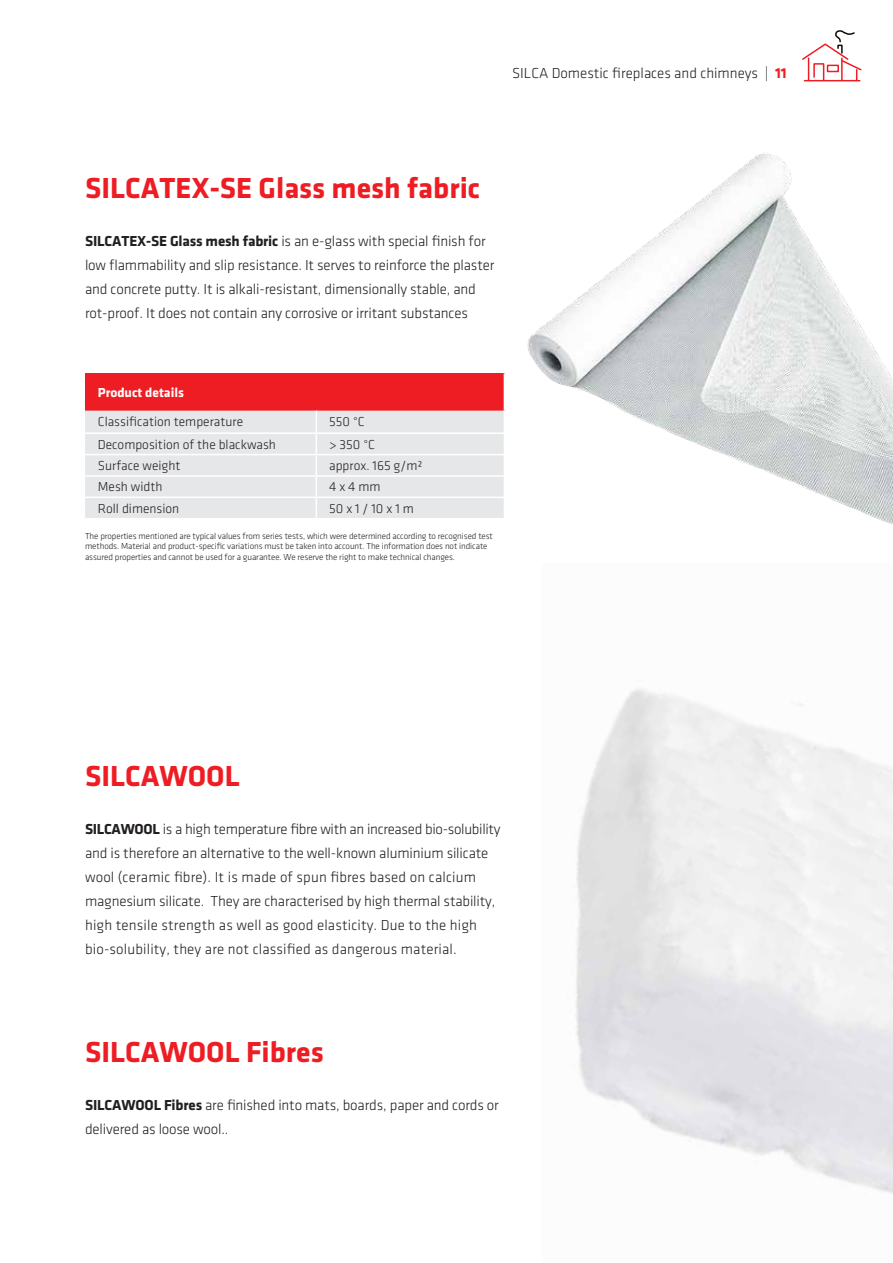
<style>
.page{position:relative;width:893px;height:1263px;background:#fff}
.page>*{position:absolute;margin:0;border:0;box-sizing:border-box;transform-origin:0 0}
.t1{font:700 30px "Klavika";color:#ee1d23}
.t2{font:15px/24px "Klavika Light OSTF";letter-spacing:-.01em;color:#231f20}
.t3{font:300 13.5px "Klavika";color:#231f20}
.t4{font:700 13.5px "Klavika";color:#fff}
.t5{font:9px/10.5px "Klavika Light OSTF";letter-spacing:-.01em;color:#231f20}
.s1{font-family:"Klavika";font-weight:700;color:#ee1d23}
.s2{font-family:"Klavika";font-weight:700}
</style>
<div class="page">
<svg style="left:802px;top:30px;width:60px;height:52px"></svg>
<img style="left:527px;top:154px;width:366px;height:371px">
<div style="left:85px;top:373px;width:419px;height:38px;background:#ee1d23"></div>
<div style="left:85px;top:411px;width:419px;height:107px;background:#e6e7e9"></div>
<hr style="left:85px;top:432px;width:231px;height:2px;background:#fff">
<hr style="left:316px;top:432px;width:189px;height:2px;background:#fff">
<hr style="left:85px;top:454px;width:231px;height:1px;background:#fff">
<hr style="left:316px;top:454px;width:189px;height:1px;background:#fff">
<hr style="left:85px;top:475px;width:231px;height:2px;background:#fff">
<hr style="left:316px;top:475px;width:189px;height:2px;background:#fff">
<hr style="left:85px;top:497px;width:231px;height:1px;background:#fff">
<hr style="left:316px;top:497px;width:189px;height:1px;background:#fff">
<svg style="left:316px;top:411px;width:1px;height:107px"></svg>
<p class="t2" style="left:512px;top:61px;width:276px">SILCA Domestic fireplaces and chimneys | <span class="s1">11</span></p>
<h1 class="t1" style="left:85px;top:172px;width:397px">SILCATEX-SE Glass mesh fabric</h1>
<p class="t2" style="left:85px;top:229px;width:411px"><span class="s2">SILCATEX-SE Glass mesh fabric</span> is an e-glass with special finish for low flammability and slip resistance. It serves to reinforce the plaster and concrete putty. It is alkali-resistant, dimensionally stable, and rot-proof. It does not contain any corrosive or irritant substances</p>
<p class="t4" style="left:98px;top:385px;width:88px">Product details</p>
<p class="t3" style="left:98px;top:414px;width:147px">Classification temperature</p>
<p class="t3" style="left:329px;top:414px;width:37px">550 °C</p>
<p class="t3" style="left:98px;top:437px;width:180px">Decomposition of the blackwash</p>
<p class="t3" style="left:329px;top:437px;width:47px">&gt; 350 °C</p>
<p class="t3" style="left:98px;top:458px;width:84px">Surface weight</p>
<p class="t3" style="left:329px;top:458px;width:95px">approx. 165 g/m²</p>
<p class="t3" style="left:98px;top:480px;width:66px">Mesh width</p>
<p class="t3" style="left:329px;top:480px;width:53px">4 x 4 mm</p>
<p class="t3" style="left:98px;top:501px;width:83px">Roll dimension</p>
<p class="t3" style="left:329px;top:501px;width:86px">50 x 1 / 10 x 1 m</p>
<p class="t5" style="left:85px;top:531px;width:409px">The properties mentioned are typical values from series tests, which were determined according to recognised test methods. Material and product-specific variations must be taken into account. The information does not indicate assured properties and cannot be used for a guarantee. We reserve the right to make technical changes.</p>
<h1 class="t1" style="left:85px;top:760px;width:156px">SILCAWOOL</h1>
<p class="t2" style="left:85px;top:817px;width:417px"><span class="s2">SILCAWOOL</span> is a high temperature fibre with an increased bio-solubility and is therefore an alternative to the well-known aluminium silicate wool (ceramic fibre). It is made of spun fibres based on calcium magnesium silicate. They are characterised by high thermal stability, high tensile strength as well as good elasticity. Due to the high bio-solubility, they are not classified as dangerous material.</p>
<h1 class="t1" style="left:85px;top:1036px;width:240px">SILCAWOOL Fibres</h1>
<p class="t2" style="left:85px;top:1093px;width:415px"><span class="s2">SILCAWOOL Fibres</span> are finished into mats, boards, paper and cords or delivered as loose wool..</p>
</div>
